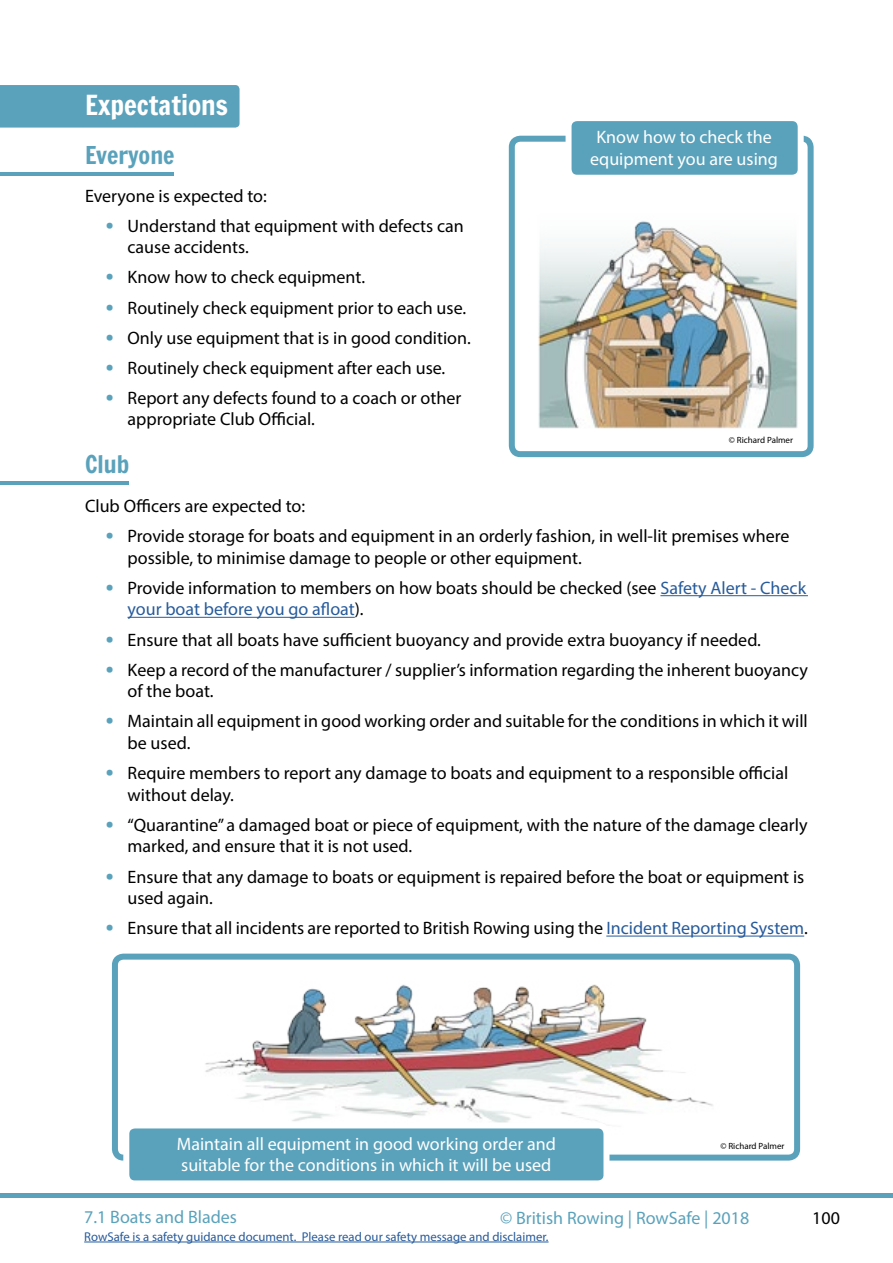
<style>
.page{position:relative;width:893px;height:1263px;background:#fff}
.page>*{position:absolute;margin:0;border:0;box-sizing:border-box;transform-origin:0 0}
.t1{font:27px "Francois One";color:#fff}
.t2{font:24px "Francois One";color:#5aa2bb}
.t3{font:18px/21.6px "Myriad Pro";color:#000}
.t4{font:18px/21.6px "Myriad Pro";color:#fff}
.t5{font:18px "Myriad Pro";color:#5aa2bb}
.t6{font:12.75px "Myriad Pro";color:#275b9b}
.t7{font:9px "Myriad Pro";color:#000}
.s1{font-family:"Francois One";color:#5aa2bb}
.s2{color:#275b9b}
</style>
<div class="page">
<hr style="left:0;top:1193px;width:893px;height:4px;background:#5aa2bb">
<hr style="left:84px;top:1242px;width:465px;height:1px;background:#275b9b">
<img style="left:192px;top:935px;width:533px;height:226px">
<img style="left:516px;top:221px;width:291px;height:229px">
<div style="left:112px;top:954px;width:688px;height:206px;border:6px solid #5aa2bb;border-radius:9px"></div>
<div style="left:126px;top:1125px;width:480px;height:58px;background:#5aa2bb;border-radius:9px"></div>
<div style="left:123px;top:1122px;width:486px;height:64px;border:6px solid #fff;border-radius:9px"></div>
<div style="left:0;top:85px;width:240px;height:43px;background:#5aa2bb"></div>
<hr style="left:0;top:172px;width:174px;height:4px;background:#5aa2bb">
<hr style="left:660px;top:595px;width:148px;height:1px;background:#275b9b">
<hr style="left:128px;top:617px;width:227px;height:1px;background:#275b9b">
<hr style="left:606px;top:936px;width:198px;height:1px;background:#275b9b">
<hr style="left:0;top:481px;width:128px;height:4px;background:#5aa2bb">
<div style="left:509px;top:136px;width:305px;height:321px;border:6px solid #5aa2bb;border-radius:9px"></div>
<div style="left:569px;top:118px;width:232px;height:60px;background:#5aa2bb;border-radius:9px"></div>
<div style="left:566px;top:115px;width:238px;height:66px;border:6px solid #fff;border-radius:9px"></div>
<h1 class="t1" style="left:85px;top:86px;width:145px">Expectations</h1>
<h2 class="t2" style="left:85px;top:138px;width:91px">Everyone</h2>
<p class="t3" style="left:85px;top:185px;width:183px">Everyone is expected to:</p>
<p class="t3" style="left:128px;top:215px;width:338px;text-indent:-21px"><span class="s1">•</span> Understand that equipment with defects can cause accidents.</p>
<p class="t3" style="left:106px;top:266px;width:260px"><span class="s1">•</span> Know how to check equipment.</p>
<p class="t3" style="left:106px;top:296px;width:361px"><span class="s1">•</span> Routinely check equipment prior to each use.</p>
<p class="t3" style="left:106px;top:327px;width:366px"><span class="s1">•</span> Only use equipment that is in good condition.</p>
<p class="t3" style="left:106px;top:357px;width:341px"><span class="s1">•</span> Routinely check equipment after each use.</p>
<p class="t3" style="left:128px;top:387px;width:335px;text-indent:-21px"><span class="s1">•</span> Report any defects found to a coach or other appropriate Club Official.</p>
<h2 class="t2" style="left:85px;top:446px;width:46px">Club</h2>
<p class="t4" style="left:590px;top:126px;width:189px;text-align:center">Know how to check the equipment you are using</p>
<p class="t7" style="left:729px;top:435px;width:66px">© Richard Palmer</p>
<p class="t3" style="left:85px;top:495px;width:222px">Club Officers are expected to:</p>
<p class="t3" style="left:128px;top:525px;width:663px;text-indent:-21px"><span class="s1">•</span> Provide storage for boats and equipment in an orderly fashion, in well-lit premises where possible, to minimise damage to people or other equipment.</p>
<p class="t3" style="left:128px;top:577px;width:680px;text-indent:-21px"><span class="s1">•</span> Provide information to members on how boats should be checked (see <span class="s2">Safety Alert - Check your boat before you go afloat</span>).</p>
<p class="t3" style="left:106px;top:628px;width:656px"><span class="s1">•</span> Ensure that all boats have sufficient buoyancy and provide extra buoyancy if needed.</p>
<p class="t3" style="left:128px;top:658px;width:682px;text-indent:-21px"><span class="s1">•</span> Keep a record of the manufacturer / supplier’s information regarding the inherent buoyancy of the boat.</p>
<p class="t3" style="left:128px;top:710px;width:682px;text-indent:-21px"><span class="s1">•</span> Maintain all equipment in good working order and suitable for the conditions in which it will be used.</p>
<p class="t3" style="left:128px;top:762px;width:662px;text-indent:-21px"><span class="s1">•</span> Require members to report any damage to boats and equipment to a responsible official without delay.</p>
<p class="t3" style="left:128px;top:814px;width:682px;text-indent:-21px"><span class="s1">•</span> “Quarantine” a damaged boat or piece of equipment, with the nature of the damage clearly marked, and ensure that it is not used.</p>
<p class="t3" style="left:128px;top:865px;width:678px;text-indent:-21px"><span class="s1">•</span> Ensure that any damage to boats or equipment is repaired before the boat or equipment is used again.</p>
<p class="t3" style="left:106px;top:917px;width:703px"><span class="s1">•</span> Ensure that all incidents are reported to British Rowing using the <span class="s2">Incident Reporting System</span>.</p>
<p class="t4" style="left:177px;top:1133px;width:381px">Maintain all equipment in good working order and suitable for the conditions in which it will be used</p>
<p class="t7" style="left:720px;top:1141px;width:66px">© Richard Palmer</p>
<p class="t5" style="left:84px;top:1206px;width:154px">7.1 Boats and Blades</p>
<p class="t5" style="left:500px;top:1207px;width:251px">© British Rowing | RowSafe | 2018</p>
<p class="t3" style="left:812px;top:1207px;width:29px">100</p>
<p class="t6" style="left:84px;top:1228px;width:466px">RowSafe is a safety guidance document. Please read our safety message and disclaimer.</p>
</div>
